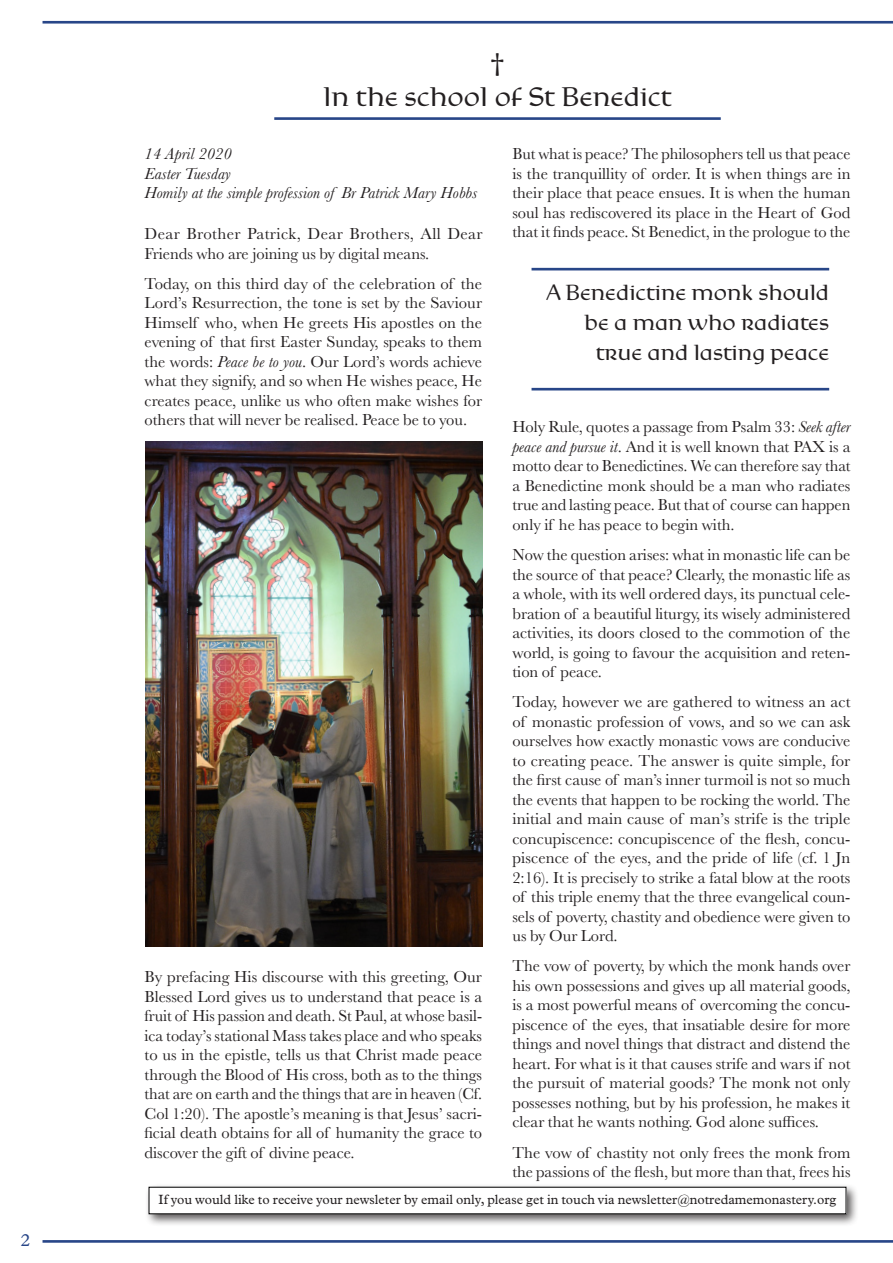
<style>
.page{position:relative;width:893px;height:1263px;background:#fff}
.page>*{position:absolute;margin:0;border:0;box-sizing:border-box;transform-origin:0 0}
.t1{font:25.5px "Plantin MT Pro";color:#231f20}
.t2{font:24px "Rieven Uncial";color:#231f20}
.t3{font:19.5px/30px "Rieven Uncial";color:#231f20;text-align:right}
.t4{font:18px "Plantin MT Pro";color:#284688}
.t5{font:16.5px/19.5px "Baskerville";color:#231f20;text-align:justify}
.t6{font:italic 16.5px/19.5px "Baskerville";color:#231f20}
.t7{font:13.5px "Plantin MT Pro";color:#231f20}
.s1{font-style:italic}
</style>
<div class="page">
<hr style="left:43px;top:21px;width:850px;height:3px;background:#284688">
<hr style="left:43px;top:1240px;width:850px;height:3px;background:#284688">
<hr style="left:274px;top:117px;width:447px;height:3px;background:#284688">
<hr style="left:531px;top:268px;width:298px;height:2px;background:#284688">
<hr style="left:531px;top:388px;width:298px;height:2px;background:#284688">
<div style="left:145px;top:1183px;width:713px;height:43px;background:#231f20;opacity:.75"></div>
<div style="left:149px;top:1187px;width:697px;height:27px;background:#fff"></div>
<img style="left:145px;top:441px;width:337px;height:506px">
<p class="t4" style="left:21px;top:1229px;width:11px">2</p>
<h1 class="t1" style="left:491px;top:48px;width:15px">†</h1>
<h2 class="t2" style="left:323px;top:80px;width:351px">In the school of St Benedict</h2>
<p class="t6" style="left:145px;top:144px;width:334px">14 April 2020<br>Easter Tuesday<br>Homily at the simple profession of Br Patrick Mary Hobbs</p>
<p class="t5" style="left:145px;top:224px;width:340px">Dear Brother Patrick, Dear Brothers, All Dear<br>Friends who are joining us by digital means.</p>
<p class="t5" style="left:145px;top:274px;width:339px">Today, on this third day of the celebration of the Lord’s Resurrection, the tone is set by the Saviour Himself who, when He greets His apostles on the evening of that first Easter Sunday, speaks to them the words: <span class="s1">Peace be to you</span>. Our Lord’s words achieve what they signify, and so when He wishes peace, He creates peace, unlike us who often make wishes for others that will never be realised. Peace be to you.</p>
<p class="t5" style="left:145px;top:967px;width:339px">By prefacing His discourse with this greeting, Our Blessed Lord gives us to understand that peace is a fruit of His passion and death. St Paul, at whose basil&shy;ica today’s stational Mass takes place and who speaks to us in the epistle, tells us that Christ made peace through the Blood of His cross, both as to the things that are on earth and the things that are in heaven (Cf.<br>Col 1:20). The apostle’s meaning is that Jesus’ sacri&shy;ficial death obtains for all of humanity the grace to discover the gift of divine peace.</p>
<p class="t5" style="left:512px;top:145px;width:340px">But what is peace? The philosophers tell us that peace is the tranquillity of order. It is when things are in their place that peace ensues. It is when the human soul has rediscovered its place in the Heart of God that it finds peace. St Benedict, in the prologue to the</p>
<p class="t3" style="left:546px;top:277px;width:284px">A Benedictine monk should be a man who radiates true and lasting peace</p>
<p class="t5" style="left:512px;top:418px;width:340px">Holy Rule, quotes a passage from Psalm 33: <span class="s1">Seek after peace and pursue it</span>. And it is well known that PAX is a motto dear to Benedictines. We can therefore say that a Benedictine monk should be a man who radiates true and lasting peace. But that of course can happen only if he has peace to begin with.</p>
<p class="t5" style="left:512px;top:545px;width:340px">Now the question arises: what in monastic life can be the source of that peace? Clearly, the monastic life as a whole, with its well ordered days, its punctual cele&shy;bration of a beautiful liturgy, its wisely administered activities, its doors closed to the commotion of the world, is going to favour the acquisition and reten&shy;tion of peace.</p>
<p class="t5" style="left:512px;top:692px;width:340px">Today, however we are gathered to witness an act of monastic profession of vows, and so we can ask ourselves how exactly monastic vows are conducive to creating peace. The answer is quite simple, for the first cause of man’s inner turmoil is not so much the events that happen to be rocking the world. The initial and main cause of man’s strife is the triple concupiscence: concupiscence of the flesh, concu&shy;piscence of the eyes, and the pride of life (cf. 1 Jn 2:16). It is precisely to strike a fatal blow at the roots of this triple enemy that the three evangelical coun&shy;sels of poverty, chastity and obedience were given to us by Our Lord.</p>
<p class="t5" style="left:512px;top:956px;width:340px">The vow of poverty, by which the monk hands over his own possessions and gives up all material goods, is a most powerful means of overcoming the concu&shy;piscence of the eyes, that insatiable desire for more things and novel things that distract and distend the heart. For what is it that causes strife and wars if not the pursuit of material goods? The monk not only possesses nothing, but by his profession, he makes it clear that he wants nothing. God alone suffices.</p>
<p class="t5" style="left:512px;top:1143px;width:340px">The vow of chastity not only frees the monk from the passions of the flesh, but more than that, frees his</p>
<p class="t7" style="left:159px;top:1191px;width:679px">If you would like to receive your newsleter by email only, please get in touch via newsletter@notredamemonastery.org</p>
</div>
